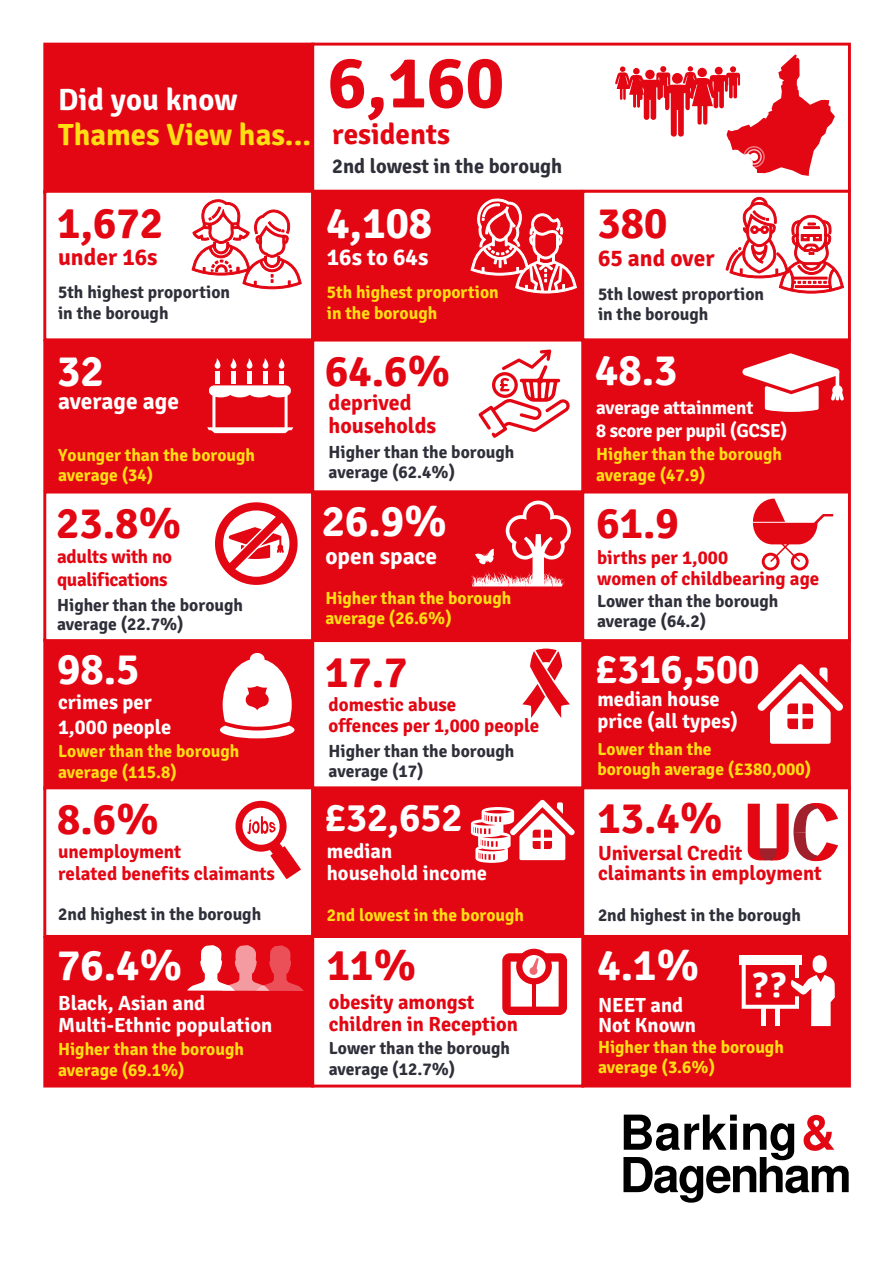
<style>
.page{position:relative;width:893px;height:1263px;background:#fff}
.page>*{position:absolute;margin:0;border:0;box-sizing:border-box;transform-origin:0 0}
.t1{font:700 73.2px "Signika Negative";color:#e30613}
.t2{font:700 43.95px "Signika Negative";color:#e30613}
.t3{font:700 43.95px "Signika Negative";color:#fff}
.t4{font:700 40.95px "Signika Negative";color:#fff}
.t5{font:700 39.45px "Signika Negative";color:#fff}
.t6{font:700 35.4px "Signika Negative";color:#fff}
.t7{font:700 30.75px/35.1px "Signika Negative";color:#ffde14}
.t8{font:700 23.4px "Signika Negative";color:#fff}
.t9{font:700 23.4px "Signika Negative";color:#e30613}
.t10{font:700 21.9px/23.4px "Signika Negative";color:#e30613}
.t11{font:700 20.55px/21.9px "Signika Negative";color:#fff}
.t12{font:700 20.55px/20.5px "Signika Negative";color:#e30613}
.t13{font:700 20.55px "Signika Negative";color:#2f2f3a}
.t14{font:700 19.05px/20.5px "Signika Negative";color:#e30613}
.t15{font:700 19.05px/22.8px "Signika Negative";letter-spacing:-.02em;color:#fff}
.t16{font:700 19.05px/22.8px "Signika Negative";letter-spacing:-.02em;color:#e30613}
.t17{font:700 17.55px/20.5px "Signika Negative";color:#ffde14}
.t18{font:700 17.55px/20.5px "Signika Negative";color:#2f2f3a}
.s1{color:#fff}
.s2{font-size:29.25px;color:#e30613}
</style>
<div class="page">
<div style="left:45px;top:341px;width:268px;height:148px;background:#e30613"></div>
<div style="left:43px;top:339px;width:271px;height:152px;border:3px solid #e30613"></div>
<div style="left:45px;top:44px;width:268px;height:149px;background:#e30613"></div>
<div style="left:43px;top:43px;width:271px;height:151px;border:3px solid #e30613"></div>
<div style="left:583px;top:341px;width:266px;height:148px;background:#e30613"></div>
<div style="left:581px;top:339px;width:270px;height:152px;border:3px solid #e30613"></div>
<div style="left:311px;top:338px;width:273px;height:155px;border:3px solid #e30613"></div>
<div style="left:45px;top:640px;width:268px;height:148px;background:#e30613"></div>
<div style="left:583px;top:640px;width:266px;height:148px;background:#e30613"></div>
<div style="left:311px;top:637px;width:273px;height:153px;border:3px solid #e30613"></div>
<div style="left:45px;top:937px;width:268px;height:149px;background:#e30613"></div>
<div style="left:43px;top:936px;width:271px;height:151px;border:3px solid #e30613"></div>
<div style="left:583px;top:937px;width:266px;height:149px;background:#e30613"></div>
<div style="left:581px;top:936px;width:270px;height:151px;border:3px solid #e30613"></div>
<div style="left:311px;top:935px;width:273px;height:152px;border:3px solid #e30613"></div>
<div style="left:311px;top:43px;width:540px;height:150px;border:3px solid #e30613"></div>
<div style="left:43px;top:190px;width:271px;height:151px;border:3px solid #e30613"></div>
<div style="left:581px;top:190px;width:270px;height:151px;border:3px solid #e30613"></div>
<div style="left:313px;top:191px;width:268px;height:149px;background:#e30613"></div>
<div style="left:311px;top:190px;width:271px;height:151px;border:3px solid #e30613"></div>
<div style="left:43px;top:491px;width:271px;height:151px;border:3px solid #e30613"></div>
<div style="left:581px;top:491px;width:270px;height:151px;border:3px solid #e30613"></div>
<div style="left:313px;top:492px;width:268px;height:149px;background:#e30613"></div>
<div style="left:311px;top:491px;width:271px;height:151px;border:3px solid #e30613"></div>
<div style="left:43px;top:786px;width:271px;height:152px;border:3px solid #e30613"></div>
<div style="left:581px;top:786px;width:270px;height:152px;border:3px solid #e30613"></div>
<div style="left:313px;top:788px;width:268px;height:148px;background:#e30613"></div>
<div style="left:311px;top:786px;width:271px;height:152px;border:3px solid #e30613"></div>
<svg style="left:220px;top:653px;width:74px;height:85px"></svg>
<svg style="left:757px;top:664px;width:86px;height:80px"></svg>
<svg style="left:207px;top:385px;width:86px;height:48px"></svg>
<hr style="left:216px;top:371px;width:4px;height:13px;background:#fff">
<hr style="left:232px;top:371px;width:4px;height:13px;background:#fff">
<hr style="left:248px;top:371px;width:4px;height:13px;background:#fff">
<hr style="left:264px;top:371px;width:4px;height:13px;background:#fff">
<hr style="left:280px;top:371px;width:4px;height:13px;background:#fff">
<svg style="left:215px;top:358px;width:6px;height:11px"></svg>
<svg style="left:231px;top:358px;width:6px;height:11px"></svg>
<svg style="left:247px;top:358px;width:6px;height:11px"></svg>
<svg style="left:263px;top:358px;width:6px;height:11px"></svg>
<svg style="left:279px;top:358px;width:6px;height:11px"></svg>
<svg style="left:235px;top:801px;width:66px;height:78px"></svg>
<svg style="left:623px;top:1114px;width:226px;height:89px"></svg>
<svg style="left:471px;top:501px;width:100px;height:85px"></svg>
<svg style="left:471px;top:800px;width:104px;height:63px"></svg>
<svg style="left:615px;top:54px;width:220px;height:122px"></svg>
<div style="left:739px;top:955px;width:62px;height:9px;background:#fff"></div>
<svg style="left:742px;top:955px;width:93px;height:71px"></svg>
<svg style="left:748px;top:802px;width:90px;height:60px"></svg>
<svg style="left:191px;top:199px;width:111px;height:90px"></svg>
<svg style="left:470px;top:42px;width:108px;height:252px"></svg>
<svg style="left:725px;top:197px;width:119px;height:97px"></svg>
<svg style="left:753px;top:499px;width:80px;height:71px"></svg>
<svg style="left:742px;top:353px;width:102px;height:59px"></svg>
<svg style="left:478px;top:349px;width:92px;height:89px"></svg>
<svg style="left:215px;top:502px;width:83px;height:83px"></svg>
<svg style="left:522px;top:648px;width:48px;height:70px"></svg>
<svg style="left:502px;top:949px;width:65px;height:66px"></svg>
<svg style="left:187px;top:945px;width:117px;height:46px"></svg>
<h1 class="t1" style="left:328px;top:39px;width:178px">6,160</h1>
<h3 class="t7" style="left:58px;top:82px;width:393px"><span class="s1">Did you know<br></span>Thames View has... <span class="s2">residents</span></h3>
<p class="t13" style="left:332px;top:154px;width:232px">2nd lowest in the borough</p>
<h2 class="t2" style="left:57px;top:197px;width:107px">1,672</h2>
<h3 class="t9" style="left:58px;top:243px;width:101px">under 16s</h3>
<p class="t18" style="left:58px;top:282px;width:174px">5th highest proportion in the borough</p>
<h2 class="t3" style="left:57px;top:345px;width:48px">32</h2>
<h3 class="t8" style="left:58px;top:387px;width:122px">average age</h3>
<p class="t17" style="left:58px;top:445px;width:199px">Younger than the borough average (34)</p>
<h2 class="t2" style="left:56px;top:496px;width:127px">23.8%</h2>
<p class="t16" style="left:57px;top:545px;width:117px">adults with no qualifications</p>
<p class="t18" style="left:57px;top:595px;width:187px;line-height:19px">Higher than the borough average (22.7%)</p>
<h2 class="t3" style="left:57px;top:643px;width:84px">98.5</h2>
<p class="t11" style="left:58px;top:690px;width:115px;line-height:24.6px">crimes per<br>1,000 people</p>
<p class="t17" style="left:58px;top:741px;width:183px">Lower than the borough average (115.8)</p>
<h2 class="t2" style="left:57px;top:793px;width:103px">8.6%</h2>
<p class="t14" style="left:58px;top:840px;width:218px;line-height:21.9px">unemployment<br>related benefits claimants</p>
<p class="t18" style="left:58px;top:904px;width:205px">2nd highest in the borough</p>
<h2 class="t3" style="left:57px;top:939px;width:127px">76.4%</h2>
<p class="t11" style="left:58px;top:992px;width:216px">Black, Asian and<br>Multi-Ethnic population</p>
<p class="t17" style="left:58px;top:1039px;width:187px">Higher than the borough average (69.1%)</p>
<h2 class="t3" style="left:326px;top:197px;width:107px">4,108</h2>
<h3 class="t8" style="left:327px;top:243px;width:103px">16s to 64s</h3>
<p class="t17" style="left:327px;top:282px;width:174px">5th highest proportion in the borough</p>
<h2 class="t2" style="left:325px;top:345px;width:127px">64.6%</h2>
<p class="t10" style="left:329px;top:391px;width:109px">deprived households</p>
<p class="t18" style="left:329px;top:442px;width:187px">Higher than the borough average (62.4%)</p>
<h2 class="t3" style="left:322px;top:495px;width:127px">26.9%</h2>
<h3 class="t8" style="left:325px;top:542px;width:113px">open space</h3>
<p class="t17" style="left:325px;top:588px;width:187px">Higher than the borough average (26.6%)</p>
<h2 class="t2" style="left:325px;top:646px;width:84px">17.7</h2>
<p class="t14" style="left:329px;top:695px;width:212px">domestic abuse<br>offences per 1,000 people</p>
<p class="t18" style="left:329px;top:741px;width:187px">Higher than the borough average (17)</p>
<h3 class="t5" style="left:325px;top:794px;width:139px">£32,652</h3>
<p class="t11" style="left:327px;top:840px;width:162px">median household income</p>
<p class="t17" style="left:327px;top:904px;width:199px">2nd lowest in the borough</p>
<h2 class="t2" style="left:327px;top:938px;width:91px">11%</h2>
<p class="t12" style="left:329px;top:991px;width:191px;line-height:21.9px">obesity amongst children in Reception</p>
<p class="t18" style="left:329px;top:1038px;width:183px">Lower than the borough average (12.7%)</p>
<h2 class="t2" style="left:597px;top:197px;width:71px">380</h2>
<h3 class="t9" style="left:598px;top:244px;width:118px">65 and over</h3>
<p class="t18" style="left:598px;top:284px;width:168px">5th lowest proportion in the borough</p>
<h2 class="t3" style="left:595px;top:344px;width:84px">48.3</h2>
<p class="t15" style="left:596px;top:396px;width:193px">average attainment<br>8 score per pupil (GCSE)</p>
<p class="t17" style="left:596px;top:444px;width:187px">Higher than the borough average (47.9)</p>
<h2 class="t2" style="left:596px;top:496px;width:84px">61.9</h2>
<p class="t14" style="left:597px;top:548px;width:224px">births per 1,000<br>women of childbearing age</p>
<p class="t18" style="left:597px;top:591px;width:183px">Lower than the borough average (64.2)</p>
<h3 class="t4" style="left:595px;top:645px;width:166px">£316,500</h3>
<p class="t11" style="left:597px;top:689px;width:142px">median house price (all types)</p>
<p class="t17" style="left:597px;top:739px;width:215px">Lower than the<br>borough average (£380,000)</p>
<h2 class="t2" style="left:597px;top:791px;width:127px">13.4%</h2>
<p class="t12" style="left:598px;top:843px;width:225px">Universal Credit claimants in employment</p>
<p class="t18" style="left:598px;top:905px;width:205px">2nd highest in the borough</p>
<h2 class="t3" style="left:597px;top:939px;width:103px">4.1%</h2>
<h3 class="t6" style="left:753px;top:964px;width:35px">??</h3>
<p class="t11" style="left:598px;top:995px;width:100px;line-height:20.5px">NEET and<br>Not Known</p>
<p class="t17" style="left:598px;top:1037px;width:187px">Higher than the borough average (3.6%)</p>
</div>
